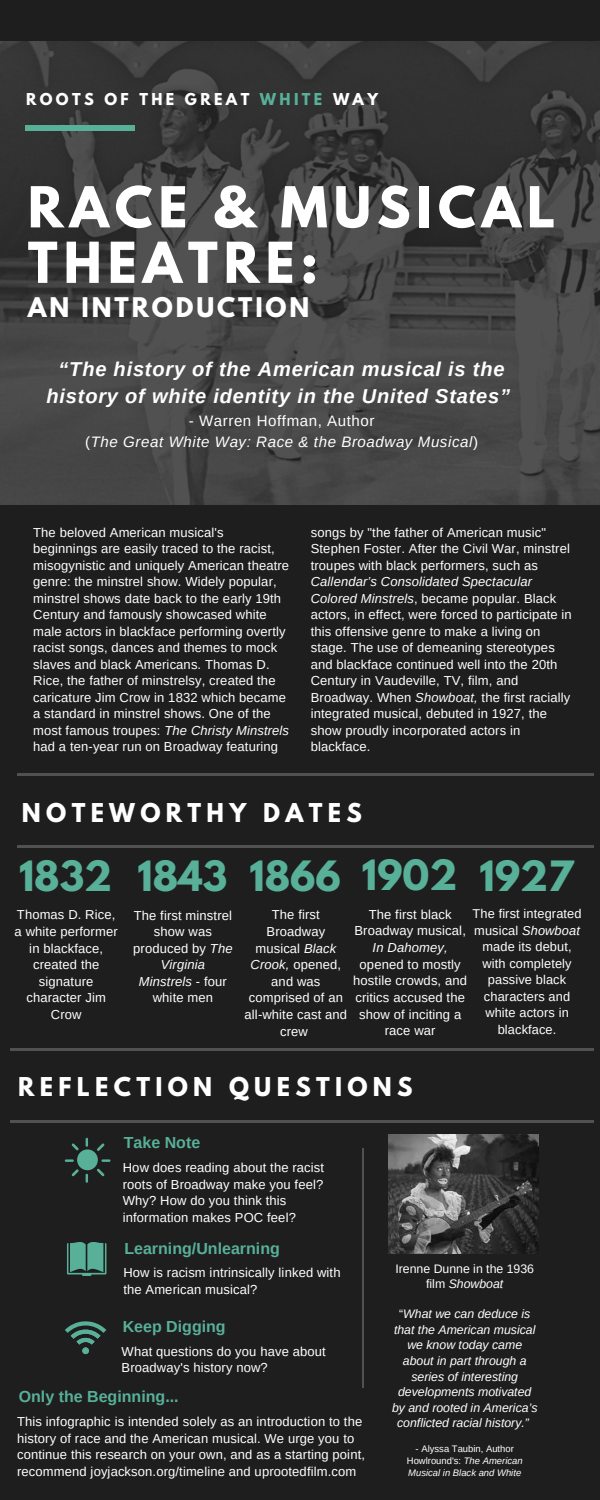
<style>
.page{position:relative;width:600px;height:1500px;background:#1e1e1e}
.page>*{position:absolute;margin:0;border:0;box-sizing:border-box;transform-origin:0 0}
.t1{font:700 50px/55.5px "League Spartan";letter-spacing:.12em;color:#fff}
.t2{font:700 37px "League Spartan";color:#58b098}
.t3{font:700 24px "League Spartan";letter-spacing:.12em;color:#fff}
.t4{font:700 23px "League Spartan";letter-spacing:.23em;color:#fff}
.t5{font:italic 700 20.1px/27.6px "Arimo";letter-spacing:.04em;color:#fff;text-align:center}
.t6{font:700 16px "Arimo";color:#58b098}
.t7{font:italic 15.1px "Arimo";letter-spacing:.04em;color:#fff}
.t8{font:15.1px "Arimo";letter-spacing:.04em;color:#fff}
.t9{font:700 14.5px "League Spartan";letter-spacing:.23em;color:#fff}
.t10{font:13px/16.5px "Arimo";letter-spacing:.01em;color:#fff}
.t11{font:12.8px/16.5px "Arimo";letter-spacing:.01em;color:#fff;text-align:center}
.t12{font:italic 12.3px/15.6px "Arimo";color:#fff;text-align:center}
.t13{font:12.3px/15.6px "Arimo";color:#fff;text-align:center}
.t14{font:italic 9.5px/12.1px "Arimo";color:#fff;text-align:center}
.s1{color:#58b098}
.s2{font-style:normal}
.s3{font-style:italic}
</style>
<div class="page">
<img style="left:0;top:41px;width:600px;height:463px">
<svg style="left:86px;top:1174px;width:2px;height:9px"></svg>
<svg style="left:86px;top:1138px;width:2px;height:9px"></svg>
<svg style="left:65px;top:1159px;width:9px;height:3px"></svg>
<svg style="left:101px;top:1159px;width:9px;height:3px"></svg>
<svg style="left:97px;top:1143px;width:8px;height:8px"></svg>
<svg style="left:72px;top:1169px;width:7px;height:7px"></svg>
<svg style="left:97px;top:1169px;width:8px;height:7px"></svg>
<svg style="left:72px;top:1143px;width:7px;height:7px"></svg>
<div style="left:77px;top:1149px;width:21px;height:21px;background:#58b098;border-radius:50%"></div>
<svg style="left:67px;top:1242px;width:39px;height:34px"></svg>
<svg style="left:65px;top:1321px;width:41px;height:33px"></svg>
<div style="left:82px;top:1347px;width:7px;height:7px;background:#58b098;border-radius:50%"></div>
<div style="left:26px;top:125px;width:109px;height:5px;background:#58b098"></div>
<hr style="left:17px;top:773px;width:576px;height:3px;background:#515151">
<hr style="left:17px;top:845px;width:576px;height:2px;background:#515151">
<hr style="left:11px;top:1049px;width:583px;height:2px;background:#515151">
<hr style="left:11px;top:1121px;width:583px;height:2px;background:#515151">
<hr style="left:362px;top:1148px;width:2px;height:240px;background:#515151">
<img style="left:389px;top:1134px;width:150px;height:120px">
<p class="t9" style="left:26px;top:92px;width:354px">ROOTS OF THE GREAT <span class="s1">WHITE</span> WAY</p>
<p class="t1" style="left:28px;top:186px;width:529px">RACE &amp; MUSICAL<br>THEATRE:</p>
<p class="t3" style="left:28px;top:295px;width:283px">AN INTRODUCTION</p>
<p class="t5" style="left:47px;top:355px;width:465px">“The history of the American musical is the history of white identity in the United States”</p>
<p class="t8" style="left:189px;top:412px;width:187px">- Warren Hoffman, Author</p>
<p class="t7" style="left:85px;top:433px;width:394px"><span class="s2">(</span>The Great White Way: Race &amp; the Broadway Musical<span class="s2">)</span></p>
<p class="t10" style="left:33px;top:524px;width:257px">The beloved American musical's beginnings are easily traced to the racist, misogynistic and uniquely American theatre genre: the minstrel show. Widely popular, minstrel shows date back to the early 19th Century and famously showcased white male actors in blackface performing overtly racist songs, dances and themes to mock slaves and black Americans. Thomas D.<br>Rice, the father of minstrelsy, created the caricature Jim Crow in 1832 which became a standard in minstrel shows. One of the most famous troupes: <span class="s3">The Christy Minstrels </span>had a ten-year run on Broadway featuring</p>
<p class="t10" style="left:311px;top:524px;width:263px">songs by "the father of American music" Stephen Foster. After the Civil War, minstrel troupes with black performers, such as <span class="s3">Callendar’s Consolidated Spectacular Colored Minstrels</span>, became popular. Black actors, in effect, were forced to participate in this offensive genre to make a living on stage. The use of demeaning stereotypes and blackface continued well into the 20th Century in Vaudeville, TV, film, and Broadway. When <span class="s3">Showboat,</span> the first racially integrated musical, debuted in 1927, the show proudly incorporated actors in blackface.</p>
<p class="t4" style="left:22px;top:801px;width:341px">NOTEWORTHY DATES</p>
<p class="t2" style="left:19px;top:857px;width:95px">1832</p>
<p class="t10" style="left:15px;top:907px;width:105px;text-align:center">Thomas D. Rice, a white performer in blackface, created the signature character Jim<br>Crow</p>
<p class="t2" style="left:137px;top:857px;width:91px">1843</p>
<p class="t10" style="left:133px;top:907px;width:101px;text-align:center">The first minstrel show was produced by <span class="s3">The<br>Virginia<br>Minstrels</span> - four white men</p>
<p class="t2" style="left:362px;top:857px;width:97px">1902</p>
<p class="t10" style="left:353px;top:906px;width:115px;text-align:center">The first black<br>Broadway musical,<br><span class="s3">In Dahomey, </span>opened to mostly hostile crowds, and critics accused the show of inciting a race war</p>
<p class="t2" style="left:249px;top:857px;width:93px">1866</p>
<p class="t10" style="left:245px;top:907px;width:104px;text-align:center">The first<br>Broadway musical <span class="s3">Black<br>Crook,</span> opened, and was comprised of an all-white cast and crew</p>
<p class="t2" style="left:479px;top:857px;width:96px">1927</p>
<p class="t11" style="left:473px;top:906px;width:111px">The first integrated musical <span class="s3">Showboat </span>made its debut, with completely passive black characters and white actors in blackface.</p>
<p class="t4" style="left:18px;top:1076px;width:396px">REFLECTION QUESTIONS</p>
<p class="t6" style="left:124px;top:1134px;width:78px">Take Note</p>
<p class="t10" style="left:123px;top:1159px;width:203px">How does reading about the racist roots of Broadway make you feel?<br>Why? How do you think this information makes POC feel?</p>
<p class="t6" style="left:124px;top:1239px;width:157px">Learning/Unlearning</p>
<p class="t10" style="left:123px;top:1264px;width:219px">How is racism intrinsically linked with the American musical?</p>
<p class="t6" style="left:123px;top:1318px;width:105px">Keep Digging</p>
<p class="t10" style="left:122px;top:1343px;width:206px">What questions do you have about<br>Broadway's history now?</p>
<p class="t6" style="left:19px;top:1388px;width:161px">Only the Beginning...</p>
<p class="t10" style="left:17px;top:1413px;width:349px">This infographic is intended solely as an introduction to the history of race and the American musical. We urge you to continue this research on your own, and as a starting point, recommend joyjackson.org/timeline and uprootedfilm.com</p>
<p class="t13" style="left:395px;top:1261px;width:140px">Irenne Dunne in the 1936 film <span class="s3">Showboat</span></p>
<p class="t12" style="left:392px;top:1306px;width:147px"><span class="s2">“</span>What we can deduce is that the American musical we know today came about in part through a series of interesting developments motivated by and rooted in America’s conflicted racial history.”</p>
<p class="t14" style="left:407px;top:1443px;width:117px"><span class="s2">- Alyssa Taubin, Author<br>Howlround's:</span> The American<br>Musical in Black and White</p>
</div>
